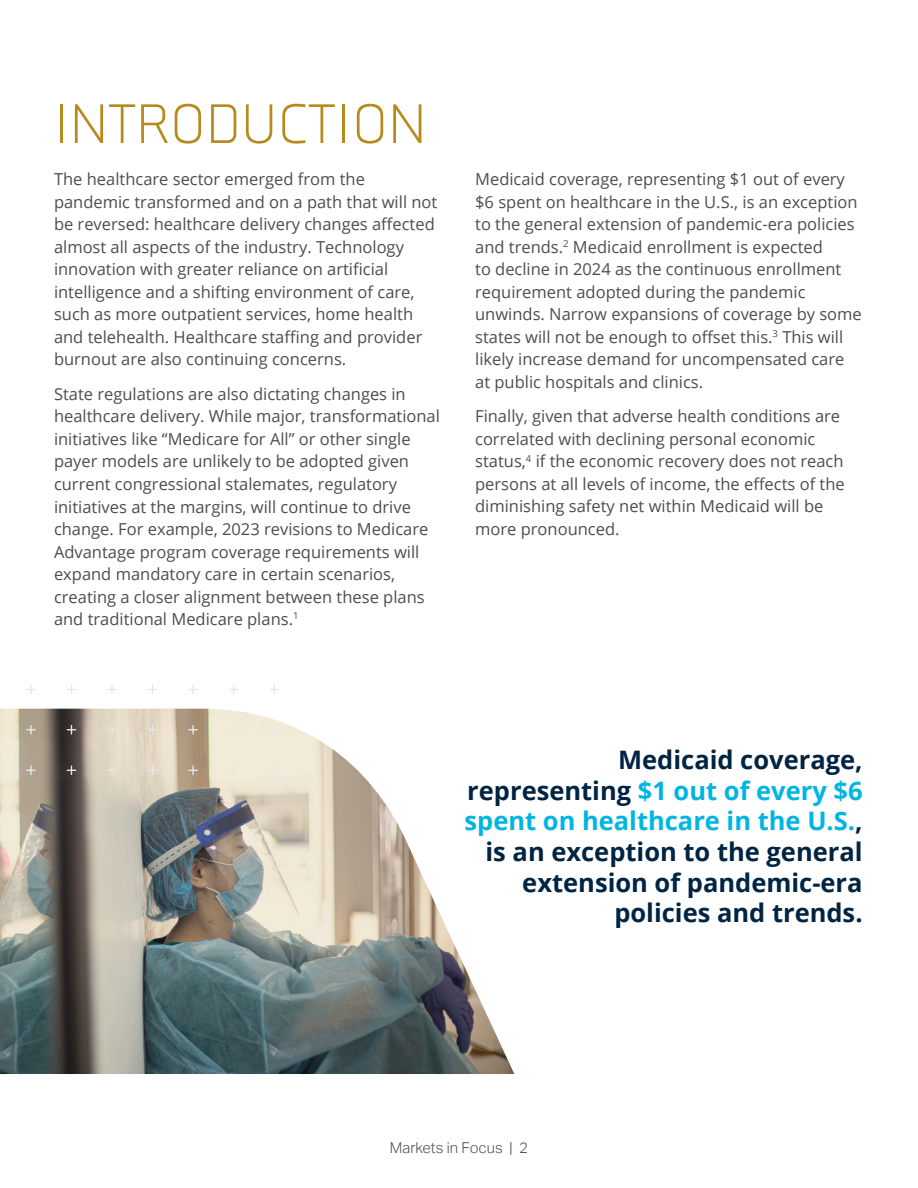
<style>
.page{position:relative;width:918px;height:1188px;background:#fff}
.page>*{position:absolute;margin:0;border:0;box-sizing:border-box;transform-origin:0 0}
.t1{font:300 57.15px "Axia";color:#b78a1c}
.t2{font:700 25.5px/30.6px "Open Sans";color:#002442;text-align:right}
.t3{font:16.5px/22.5px "Open Sans";color:#4d4d4f}
.t4{font:300 15px "Aktiv Grotesk";color:#464e55}
.s1{color:#00b5e2}
</style>
<div class="page">
<img style="left:0;top:709px;width:514px;height:365px">
<svg style="left:269px;top:685px;width:10px;height:9px"></svg>
<svg style="left:229px;top:685px;width:9px;height:9px"></svg>
<svg style="left:188px;top:685px;width:10px;height:9px"></svg>
<svg style="left:148px;top:685px;width:9px;height:9px"></svg>
<svg style="left:107px;top:685px;width:10px;height:9px"></svg>
<svg style="left:67px;top:685px;width:9px;height:9px"></svg>
<svg style="left:26px;top:685px;width:10px;height:9px"></svg>
<svg style="left:269px;top:725px;width:10px;height:10px"></svg>
<svg style="left:229px;top:725px;width:9px;height:10px"></svg>
<svg style="left:188px;top:725px;width:10px;height:10px"></svg>
<svg style="left:148px;top:725px;width:9px;height:10px"></svg>
<svg style="left:107px;top:725px;width:10px;height:10px"></svg>
<svg style="left:67px;top:725px;width:9px;height:10px"></svg>
<svg style="left:26px;top:725px;width:10px;height:10px"></svg>
<svg style="left:269px;top:765px;width:10px;height:10px"></svg>
<svg style="left:229px;top:765px;width:9px;height:10px"></svg>
<svg style="left:188px;top:765px;width:10px;height:10px"></svg>
<svg style="left:148px;top:765px;width:9px;height:10px"></svg>
<svg style="left:107px;top:765px;width:10px;height:10px"></svg>
<svg style="left:67px;top:765px;width:9px;height:10px"></svg>
<svg style="left:26px;top:765px;width:10px;height:10px"></svg>
<h1 class="t1" style="left:54px;top:90px;width:374px">INTRODUCTION</h1>
<p class="t3" style="left:54px;top:168px;width:385px">The healthcare sector emerged from the pandemic transformed and on a path that will not be reversed: healthcare delivery changes affected almost all aspects of the industry. Technology innovation with greater reliance on artificial intelligence and a shifting environment of care, such as more outpatient services, home health and telehealth. Healthcare staffing and provider burnout are also continuing concerns.</p>
<p class="t3" style="left:54px;top:382px;width:387px">State regulations are also dictating changes in healthcare delivery. While major, transformational initiatives like “Medicare for All” or other single payer models are unlikely to be adopted given current congressional stalemates, regulatory initiatives at the margins, will continue to drive change. For example, 2023 revisions to Medicare Advantage program coverage requirements will expand mandatory care in certain scenarios, creating a closer alignment between these plans and traditional Medicare plans.<sup>1</sup></p>
<p class="t3" style="left:475px;top:168px;width:388px">Medicaid coverage, representing $1 out of every $6 spent on healthcare in the U.S., is an exception to the general extension of pandemic-era policies and trends.<sup>2</sup> Medicaid enrollment is expected<br>to decline in 2024 as the continuous enrollment requirement adopted during the pandemic unwinds. Narrow expansions of coverage by some states will not be enough to offset this.<sup>3</sup> This will likely increase demand for uncompensated care at public hospitals and clinics.</p>
<p class="t3" style="left:475px;top:405px;width:371px">Finally, given that adverse health conditions are correlated with declining personal economic status,<sup>4</sup> if the economic recovery does not reach persons at all levels of income, the effects of the diminishing safety net within Medicaid will be more pronounced.</p>
<h2 class="t2" style="left:465px;top:744px;width:400px">Medicaid coverage, representing <span class="s1">$1 out of every $6 spent on healthcare in the U.S.</span>, is an exception to the general extension of pandemic-era policies and trends.</h2>
<p class="t4" style="left:390px;top:1139px;width:140px">Markets in Focus | 2</p>
</div>
